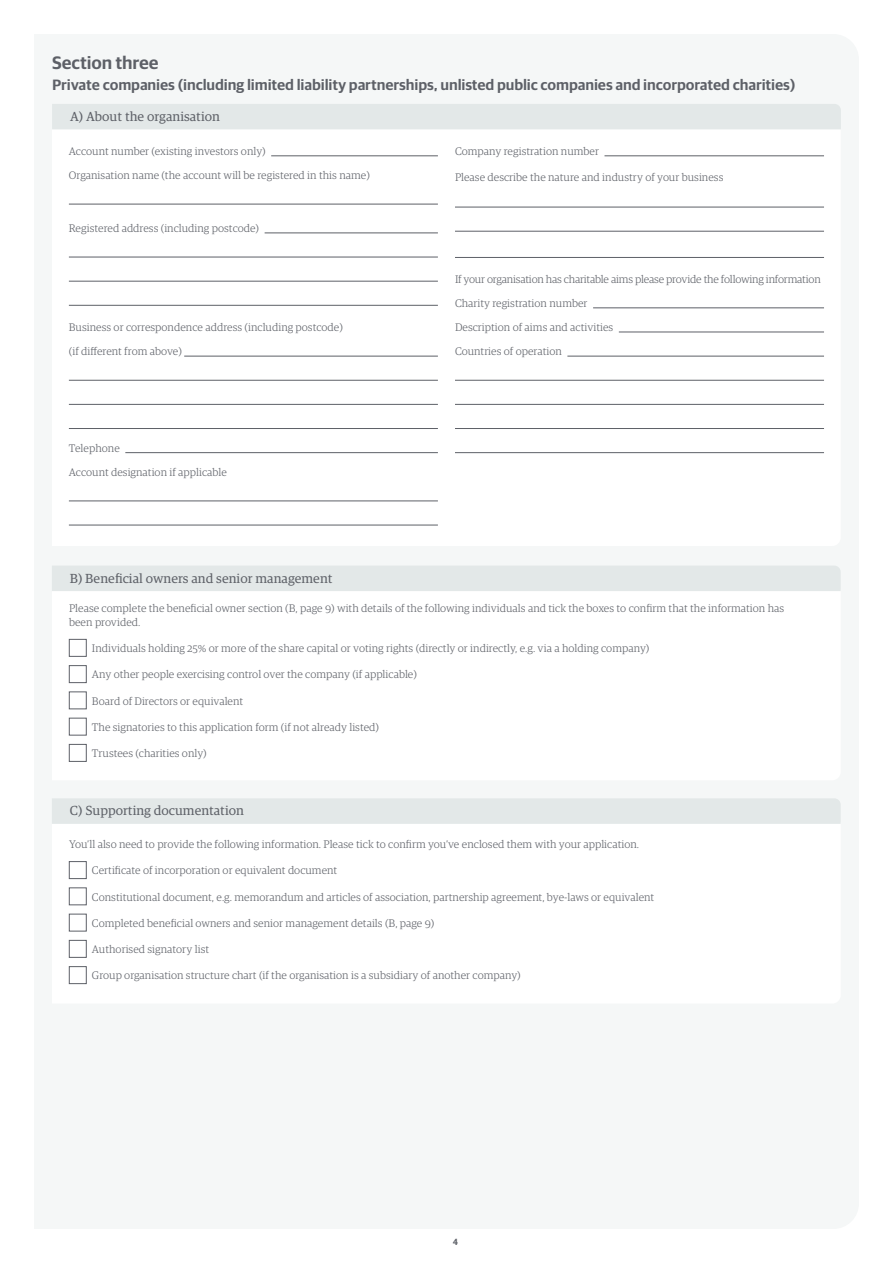
<style>
.page{position:relative;width:893px;height:1263px;background:#fff}
.page>*{position:absolute;margin:0;border:0;box-sizing:border-box;transform-origin:0 0}
.t1{font:600 18px "Guardian RTB Sans";letter-spacing:-.01em;color:#5d6067}
.t2{font:600 15px "Guardian RTB Sans";letter-spacing:-.01em;color:#5d6067}
.name_of_section{font:13.2px "Guardian RTB Egyp";color:#5d6067}
.t3{font:300 10.95px/13.5px "Guardian RTB Egyp";color:#5d6067}
.t4{font:300 10.95px "Guardian RTB Egyp";letter-spacing:-.02em;color:#5d6067}
.t5{font:600 9px "Guardian RTB Sans";color:#5d6067}
</style>
<div class="page">
<svg style="left:52px;top:129px;width:789px;height:396px"></svg>
<div style="left:52px;top:104px;width:789px;height:25px;background:#e3e8e8"></div>
<div style="left:69px;top:639px;width:17px;height:17px;background:#fff;border:1px solid #5d6067"></div>
<div style="left:69px;top:665px;width:17px;height:18px;background:#fff;border:1px solid #5d6067"></div>
<div style="left:69px;top:718px;width:17px;height:17px;background:#fff;border:1px solid #5d6067"></div>
<div style="left:69px;top:744px;width:17px;height:17px;background:#fff;border:1px solid #5d6067"></div>
<div style="left:69px;top:861px;width:17px;height:18px;background:#fff;border:1px solid #5d6067"></div>
<div style="left:69px;top:888px;width:17px;height:17px;background:#fff;border:1px solid #5d6067"></div>
<div style="left:69px;top:940px;width:17px;height:17px;background:#fff;border:1px solid #5d6067"></div>
<div style="left:69px;top:966px;width:17px;height:18px;background:#fff;border:1px solid #5d6067"></div>
<div style="left:52px;top:566px;width:789px;height:25px;background:#e3e8e8"></div>
<div style="left:52px;top:798px;width:789px;height:26px;background:#e3e8e8"></div>
<hr style="left:271px;top:156px;width:167px;height:1px;background:#5d6067">
<hr style="left:69px;top:204px;width:369px;height:1px;background:#5d6067">
<hr style="left:265px;top:233px;width:173px;height:1px;background:#5d6067">
<hr style="left:69px;top:257px;width:369px;height:1px;background:#5d6067">
<hr style="left:69px;top:281px;width:369px;height:1px;background:#5d6067">
<hr style="left:69px;top:305px;width:369px;height:1px;background:#5d6067">
<hr style="left:184px;top:356px;width:254px;height:1px;background:#5d6067">
<hr style="left:69px;top:380px;width:369px;height:1px;background:#5d6067">
<hr style="left:69px;top:404px;width:369px;height:1px;background:#5d6067">
<hr style="left:69px;top:428px;width:369px;height:1px;background:#5d6067">
<hr style="left:125px;top:452px;width:313px;height:1px;background:#5d6067">
<hr style="left:69px;top:501px;width:369px;height:1px;background:#5d6067">
<hr style="left:69px;top:525px;width:369px;height:1px;background:#5d6067">
<hr style="left:604px;top:156px;width:220px;height:1px;background:#5d6067">
<hr style="left:455px;top:207px;width:369px;height:1px;background:#5d6067">
<hr style="left:455px;top:231px;width:369px;height:1px;background:#5d6067">
<hr style="left:455px;top:257px;width:369px;height:1px;background:#5d6067">
<hr style="left:593px;top:308px;width:231px;height:1px;background:#5d6067">
<hr style="left:619px;top:332px;width:205px;height:1px;background:#5d6067">
<hr style="left:567px;top:356px;width:257px;height:1px;background:#5d6067">
<hr style="left:455px;top:380px;width:369px;height:1px;background:#5d6067">
<hr style="left:455px;top:404px;width:369px;height:1px;background:#5d6067">
<hr style="left:455px;top:428px;width:369px;height:1px;background:#5d6067">
<hr style="left:455px;top:452px;width:369px;height:1px;background:#5d6067">
<p class="t1" style="left:52px;top:50px;width:108px">Section three</p>
<p class="t2" style="left:52px;top:74px;width:745px">Private companies (including limited liability partnerships, unlisted public companies and incorporated charities)</p>
<p class="name_of_section" style="left:70px;top:107px;width:151px">A) About the organisation</p>
<p class="t3" style="left:69px;top:144px;width:198px">Account number (existing investors only)</p>
<p class="t3" style="left:69px;top:168px;width:302px">Organisation name (the account will be registered in this name)</p>
<p class="t3" style="left:69px;top:221px;width:192px">Registered address (including postcode)</p>
<p class="t3" style="left:69px;top:320px;width:275px">Business or correspondence address (including postcode)</p>
<p class="t3" style="left:69px;top:344px;width:114px">(if different from above)</p>
<p class="t3" style="left:69px;top:441px;width:52px">Telephone</p>
<p class="t3" style="left:69px;top:465px;width:160px">Account designation if applicable</p>
<p class="name_of_section" style="left:70px;top:569px;width:264px">B) Beneficial owners and senior management</p>
<p class="t3" style="left:455px;top:144px;width:146px">Company registration number</p>
<p class="t3" style="left:455px;top:170px;width:270px">Please describe the nature and industry of your business</p>
<p class="t4" style="left:455px;top:272px;width:367px">If your organisation has charitable aims please provide the following information</p>
<p class="t3" style="left:455px;top:296px;width:134px">Charity registration number</p>
<p class="t3" style="left:455px;top:320px;width:160px">Description of aims and activities</p>
<p class="t3" style="left:455px;top:344px;width:108px">Countries of operation</p>
<p class="t3" style="left:69px;top:601px;width:717px">Please complete the beneficial owner section (B, page 9) with details of the following individuals and tick the boxes to confirm that the information has been provided.</p>
<p class="t3" style="left:92px;top:641px;width:559px">Individuals holding 25% or more of the share capital or voting rights (directly or indirectly, e.g. via a holding company)</p>
<p class="t3" style="left:92px;top:667px;width:326px">Any other people exercising control over the company (if applicable)</p>
<p class="t3" style="left:92px;top:693px;width:153px">Board of Directors or equivalent</p>
<p class="t3" style="left:92px;top:720px;width:289px">The signatories to this application form (if not already listed)</p>
<p class="t3" style="left:92px;top:746px;width:116px">Trustees (charities only)</p>
<p class="name_of_section" style="left:70px;top:802px;width:176px">C) Supporting documentation</p>
<p class="t3" style="left:69px;top:837px;width:572px">You’ll also need to provide the following information. Please tick to confirm you’ve enclosed them with your application.</p>
<p class="t3" style="left:92px;top:863px;width:247px">Certificate of incorporation or equivalent document</p>
<p class="t3" style="left:92px;top:889px;width:564px">Constitutional document, e.g. memorandum and articles of association, partnership agreement, bye-laws or equivalent</p>
<p class="t3" style="left:92px;top:916px;width:344px">Completed beneficial owners and senior management details (B, page 9)</p>
<p class="t3" style="left:92px;top:942px;width:119px">Authorised signatory list</p>
<p class="t3" style="left:92px;top:968px;width:430px">Group organisation structure chart (if the organisation is a subsidiary of another company)</p>
<p class="t5" style="left:453px;top:1235px;width:7px">4</p>
</div>
